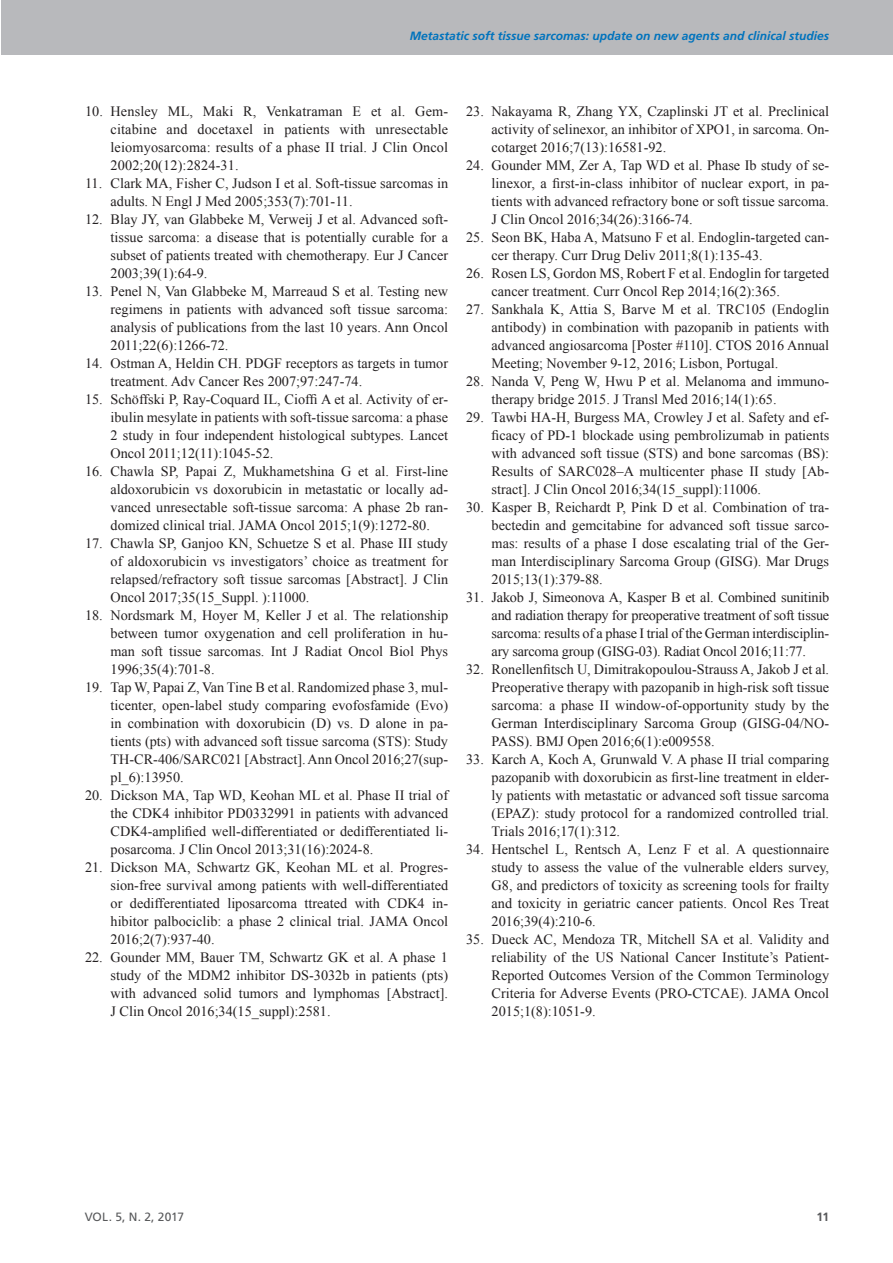
<style>
.page{position:relative;width:893px;height:1263px;background:#fff}
.page>*{position:absolute;margin:0;border:0;box-sizing:border-box;transform-origin:0 0}
.t1{font:14.25px/18px "Times New Roman";color:#231f20;text-align:justify}
.t2{font:italic 700 12px "Frutiger";color:#0073bc}
.t3{font:12px "Frutiger";letter-spacing:-.005em;color:#57585a}
.t4{font:700 12px "Frutiger";color:#57585a}
</style>
<div class="page">
<div style="left:1px;top:0;width:892px;height:55px;background:#b8b9bc"></div>
<p class="t2" style="left:410px;top:29px;width:421px">Metastatic soft tissue sarcomas: update on new agents and clinical studies</p>
<p class="t1" style="left:111px;top:102px;width:339px;text-indent:-26px">10. Hensley ML, Maki R, Venkatraman E et al. Gem&shy;citabine and docetaxel in patients with unresectable leiomyosarcoma: results of a phase II trial. J Clin Oncol 2002;20(12):2824-31.</p>
<p class="t1" style="left:111px;top:174px;width:339px;text-indent:-26px">11. Clark MA, Fisher C, Judson I et al. Soft-tissue sarcomas in adults. N Engl J Med 2005;353(7):701-11.</p>
<p class="t1" style="left:111px;top:210px;width:339px;text-indent:-26px">12. Blay JY, van Glabbeke M, Verweij J et al. Advanced soft&shy;tissue sarcoma: a disease that is potentially curable for a subset of patients treated with chemotherapy. Eur J Cancer 2003;39(1):64-9.</p>
<p class="t1" style="left:111px;top:282px;width:339px;text-indent:-26px">13. Penel N, Van Glabbeke M, Marreaud S et al. Testing new regimens in patients with advanced soft tissue sarcoma: analysis of publications from the last 10 years. Ann Oncol 2011;22(6):1266-72.</p>
<p class="t1" style="left:111px;top:354px;width:339px;text-indent:-26px">14. Ostman A, Heldin CH. PDGF receptors as targets in tumor treatment. Adv Cancer Res 2007;97:247-74.</p>
<p class="t1" style="left:111px;top:390px;width:339px;text-indent:-26px">15. Schöffski P, Ray-Coquard IL, Cioffi A et al. Activity of er&shy;ibulin mesylate in patients with soft-tissue sarcoma: a phase 2 study in four independent histological subtypes. Lancet Oncol 2011;12(11):1045-52.</p>
<p class="t1" style="left:111px;top:462px;width:339px;text-indent:-26px">16. Chawla SP, Papai Z, Mukhametshina G et al. First-line aldoxorubicin vs doxorubicin in metastatic or locally ad&shy;vanced unresectable soft-tissue sarcoma: A phase 2b ran&shy;domized clinical trial. JAMA Oncol 2015;1(9):1272-80.</p>
<p class="t1" style="left:111px;top:534px;width:339px;text-indent:-26px">17. Chawla SP, Ganjoo KN, Schuetze S et al. Phase III study of aldoxorubicin vs investigators’ choice as treatment for relapsed/refractory soft tissue sarcomas [Abstract]. J Clin Oncol 2017;35(15_Suppl. ):11000.</p>
<p class="t1" style="left:111px;top:606px;width:339px;text-indent:-26px">18. Nordsmark M, Hoyer M, Keller J et al. The relationship between tumor oxygenation and cell proliferation in hu&shy;man soft tissue sarcomas. Int J Radiat Oncol Biol Phys 1996;35(4):701-8.</p>
<p class="t1" style="left:111px;top:678px;width:339px;text-indent:-26px">19. Tap W, Papai Z, Van Tine B et al. Randomized phase 3, mul&shy;ticenter, open-label study comparing evofosfamide (Evo) in combination with doxorubicin (D) vs. D alone in pa&shy;tients (pts) with advanced soft tissue sarcoma (STS): Study TH-CR-406/SARC021 [Abstract]. Ann Oncol 2016;27(sup&shy;pl_6):13950.</p>
<p class="t1" style="left:111px;top:786px;width:339px;text-indent:-26px">20. Dickson MA, Tap WD, Keohan ML et al. Phase II trial of the CDK4 inhibitor PD0332991 in patients with advanced CDK4-amplified well-differentiated or dedifferentiated li&shy;posarcoma. J Clin Oncol 2013;31(16):2024-8.</p>
<p class="t1" style="left:111px;top:858px;width:339px;text-indent:-26px">21. Dickson MA, Schwartz GK, Keohan ML et al. Progres&shy;sion-free survival among patients with well-differentiated or dedifferentiated liposarcoma ttreated with CDK4 in&shy;hibitor palbociclib: a phase 2 clinical trial. JAMA Oncol 2016;2(7):937-40.</p>
<p class="t1" style="left:111px;top:948px;width:339px;text-indent:-26px">22. Gounder MM, Bauer TM, Schwartz GK et al. A phase 1 study of the MDM2 inhibitor DS-3032b in patients (pts) with advanced solid tumors and lymphomas [Abstract].<br>J Clin Oncol 2016;34(15_suppl):2581.</p>
<p class="t1" style="left:492px;top:102px;width:339px;text-indent:-26px">23. Nakayama R, Zhang YX, Czaplinski JT et al. Preclinical activity of selinexor, an inhibitor of XPO1, in sarcoma. On&shy;cotarget 2016;7(13):16581-92.</p>
<p class="t1" style="left:492px;top:156px;width:339px;text-indent:-26px">24. Gounder MM, Zer A, Tap WD et al. Phase Ib study of se&shy;linexor, a first-in-class inhibitor of nuclear export, in pa&shy;tients with advanced refractory bone or soft tissue sarcoma.<br>J Clin Oncol 2016;34(26):3166-74.</p>
<p class="t1" style="left:492px;top:228px;width:339px;text-indent:-26px">25. Seon BK, Haba A, Matsuno F et al. Endoglin-targeted can&shy;cer therapy. Curr Drug Deliv 2011;8(1):135-43.</p>
<p class="t1" style="left:492px;top:264px;width:339px;text-indent:-26px">26. Rosen LS, Gordon MS, Robert F et al. Endoglin for targeted cancer treatment. Curr Oncol Rep 2014;16(2):365.</p>
<p class="t1" style="left:492px;top:300px;width:339px;text-indent:-26px">27. Sankhala K, Attia S, Barve M et al. TRC105 (Endoglin antibody) in combination with pazopanib in patients with advanced angiosarcoma [Poster #110]. CTOS 2016 Annual Meeting; November 9-12, 2016; Lisbon, Portugal.</p>
<p class="t1" style="left:492px;top:372px;width:339px;text-indent:-26px">28. Nanda V, Peng W, Hwu P et al. Melanoma and immuno&shy;therapy bridge 2015. J Transl Med 2016;14(1):65.</p>
<p class="t1" style="left:492px;top:408px;width:339px;text-indent:-26px">29. Tawbi HA-H, Burgess MA, Crowley J et al. Safety and ef&shy;ficacy of PD-1 blockade using pembrolizumab in patients with advanced soft tissue (STS) and bone sarcomas (BS):<br>Results of SARC028–A multicenter phase II study [Ab&shy;stract]. J Clin Oncol 2016;34(15_suppl):11006.</p>
<p class="t1" style="left:492px;top:498px;width:339px;text-indent:-26px">30. Kasper B, Reichardt P, Pink D et al. Combination of tra&shy;bectedin and gemcitabine for advanced soft tissue sarco&shy;mas: results of a phase I dose escalating trial of the Ger&shy;man Interdisciplinary Sarcoma Group (GISG). Mar Drugs 2015;13(1):379-88.</p>
<p class="t1" style="left:492px;top:588px;width:339px;text-indent:-26px">31. Jakob J, Simeonova A, Kasper B et al. Combined sunitinib and radiation therapy for preoperative treatment of soft tissue sarcoma: results of a phase I trial of the German interdisciplin&shy;ary sarcoma group (GISG-03). Radiat Oncol 2016;11:77.</p>
<p class="t1" style="left:492px;top:660px;width:339px;text-indent:-26px">32. Ronellenfitsch U, Dimitrakopoulou-Strauss A, Jakob J et al.<br>Preoperative therapy with pazopanib in high-risk soft tissue sarcoma: a phase II window-of-opportunity study by the German Interdisciplinary Sarcoma Group (GISG-04/NO-PASS). BMJ Open 2016;6(1):e009558.</p>
<p class="t1" style="left:492px;top:750px;width:339px;text-indent:-26px">33. Karch A, Koch A, Grunwald V. A phase II trial comparing pazopanib with doxorubicin as first-line treatment in elder&shy;ly patients with metastatic or advanced soft tissue sarcoma (EPAZ): study protocol for a randomized controlled trial.<br>Trials 2016;17(1):312.</p>
<p class="t1" style="left:492px;top:840px;width:339px;text-indent:-26px">34. Hentschel L, Rentsch A, Lenz F et al. A questionnaire study to assess the value of the vulnerable elders survey, G8, and predictors of toxicity as screening tools for frailty and toxicity in geriatric cancer patients. Oncol Res Treat 2016;39(4):210-6.</p>
<p class="t1" style="left:492px;top:930px;width:339px;text-indent:-26px">35. Dueck AC, Mendoza TR, Mitchell SA et al. Validity and reliability of the US National Cancer Institute’s Patient-Reported Outcomes Version of the Common Terminology Criteria for Adverse Events (PRO-CTCAE). JAMA Oncol 2015;1(8):1051-9.</p>
<p class="t3" style="left:85px;top:1210px;width:101px">VOL. 5, N. 2, 2017</p>
<p class="t4" style="left:816px;top:1210px;width:14px">11</p>
</div>
